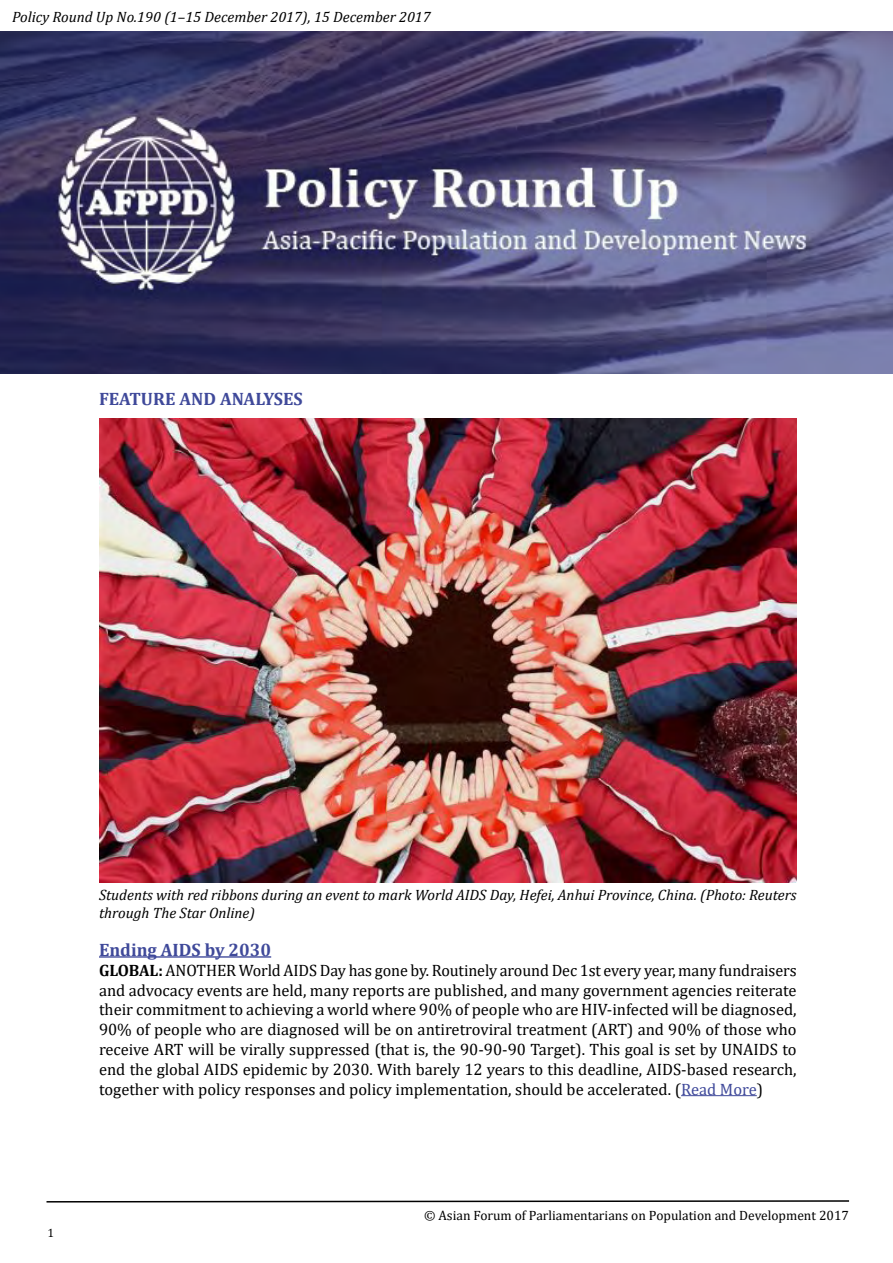
<style>
.page{position:relative;width:893px;height:1263px;background:#fff}
.page>*{position:absolute;margin:0;border:0;box-sizing:border-box;transform-origin:0 0}
.t1{font:700 18px "Cambria";color:#3f499a}
.t2{font:16.5px/19.8px "Cambria";color:#000;text-align:justify}
.t3{font:italic 15px/18px "Cambria";color:#000}
.t4{font:13.5px "Cambria";color:#000}
.t5{font:12px "Cambria";color:#000}
.s1{font-weight:700}
.s2{color:#3f499a}
</style>
<div class="page">
<img style="left:0;top:32px;width:893px;height:342px">
<svg style="left:46px;top:1200px;width:804px;height:3px"></svg>
<img style="left:99px;top:419px;width:697px;height:463px">
<hr style="left:99px;top:956px;width:172px;height:2px;background:#3f499a">
<hr style="left:681px;top:1095px;width:76px;height:1px;background:#3f499a">
<p class="t3" style="left:12px;top:7px;width:420px">Policy Round Up No.190 (1–15 December 2017), 15 December 2017</p>
<p class="t1" style="left:99px;top:386px;width:205px">FEATURE AND ANALYSES</p>
<p class="t3" style="left:99px;top:885px;width:699px">Students with red ribbons during an event to mark World AIDS Day, Hefei, Anhui Province, China. (Photo: Reuters through The Star Online)</p>
<p class="t1" style="left:99px;top:937px;width:174px">Ending AIDS by 2030</p>
<p class="t2" style="left:99px;top:960px;width:699px"><span class="s1">GLOBAL:</span> ANOTHER World AIDS Day has gone by. Routinely around Dec 1st every year, many fundraisers and advocacy events are held, many reports are published, and many government agencies reiterate their commitment to achieving a world where 90% of people who are HIV-infected will be diagnosed, 90% of people who are diagnosed will be on antiretroviral treatment (ART) and 90% of those who receive ART will be virally suppressed (that is, the 90-90-90 Target). This goal is set by UNAIDS to end the global AIDS epidemic by 2030. With barely 12 years to this deadline, AIDS-based research, together with policy responses and policy implementation, should be accelerated. (<span class="s2">Read More</span>)</p>
<p class="t5" style="left:47px;top:1226px;width:8px">1</p>
<p class="t4" style="left:424px;top:1208px;width:426px">© Asian Forum of Parliamentarians on Population and Development 2017</p>
</div>
